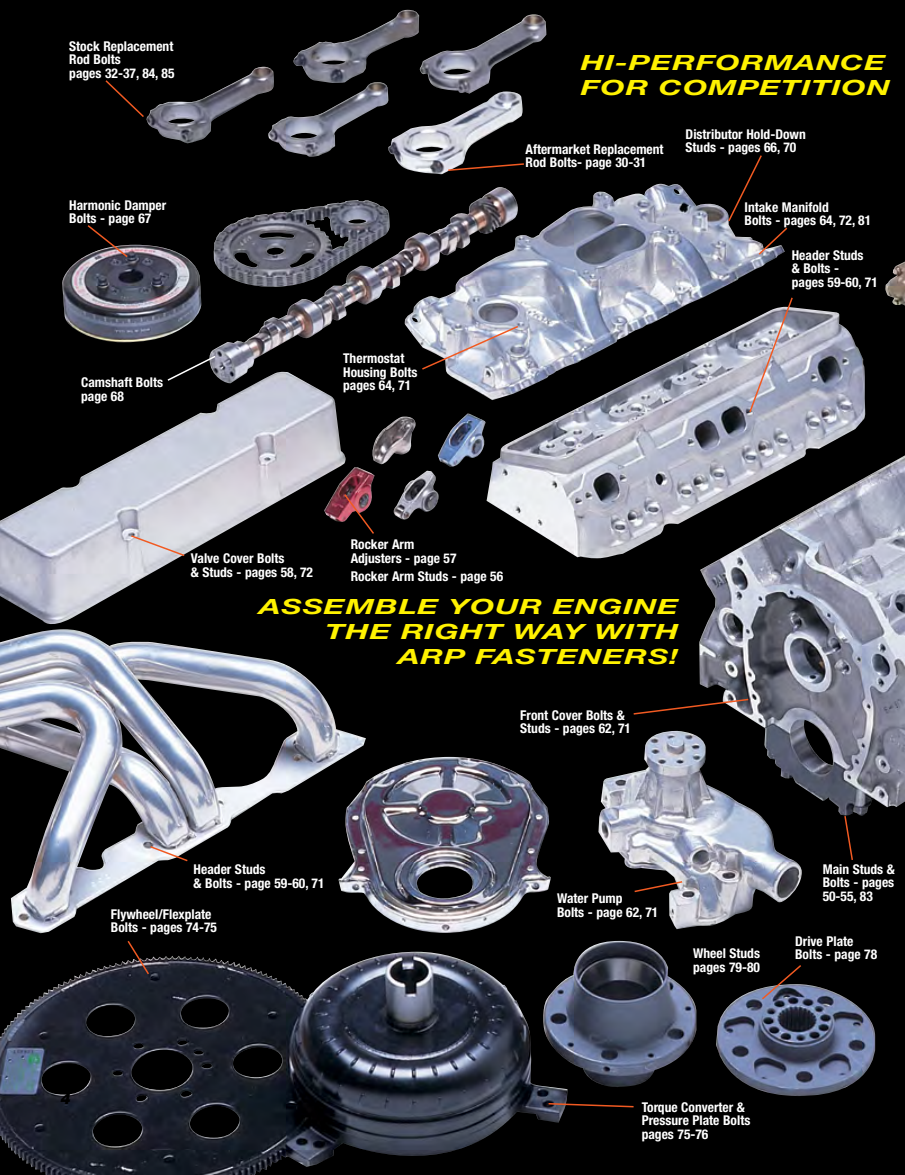
<style>
.page{position:relative;width:905px;height:1175px;background:#fff}
.page>*{position:absolute;margin:0;border:0;box-sizing:border-box;transform-origin:0 0}
.t1{font:italic 700 21px/25.2px "Helvetica Neue";letter-spacing:.025em;color:#fff200;text-align:right;scale:1.5 1}
.t2{font:italic 900 15px "Helvetica Neue";color:#000}
.t3{font:700 condensed 13.5px/13.5px "Helvetica Neue";color:#fff}
</style>
<div class="page">
<div style="left:0;top:10px;width:904px;height:1164px;background:#000;opacity:.45"></div>
<img style="left:146px;top:10px;width:400px;height:147px">
<svg style="left:166px;top:354px;width:51px;height:28px"></svg>
<svg style="left:130px;top:534px;width:56px;height:23px"></svg>
<svg style="left:420px;top:324px;width:100px;height:47px;background:#afafbb"></svg>
<svg style="left:86px;top:223px;width:43px;height:36px;background:#302626"></svg>
<svg style="left:104px;top:79px;width:41px;height:40px;background:#0b0401"></svg>
<svg style="left:446px;top:162px;width:79px;height:10px"></svg>
<svg style="left:149px;top:844px;width:40px;height:18px"></svg>
<svg style="left:126px;top:939px;width:24px;height:37px"></svg>
<svg style="left:547px;top:1102px;width:88px;height:6px"></svg>
<svg style="left:633px;top:880px;width:50px;height:13px"></svg>
<svg style="left:760px;top:963px;width:42px;height:38px;background:#312d36"></svg>
<svg style="left:843px;top:814px;width:11px;height:47px"></svg>
<svg style="left:748px;top:296px;width:46px;height:118px;background:#9896a3"></svg>
<svg style="left:726px;top:154px;width:62px;height:102px;background:#201d1e"></svg>
<svg style="left:252px;top:492px;width:498px;height:354px;background:#303035"></svg>
<div style="left:575px;top:49px;width:329px;height:60px;background:#000"></div>
<svg style="left:577px;top:24px;width:317px;height:105px"></svg>
<p class="t3" style="left:69px;top:39px;width:107px">Stock Replacement<br>Rod Bolts<br>pages 32-37, 84, 85</p>
<p class="t3" style="left:69px;top:198px;width:98px">Harmonic Damper<br>Bolts - page 67</p>
<p class="t3" style="left:81px;top:375px;width:83px">Camshaft Bolts page 68</p>
<p class="t3" style="left:343px;top:351px;width:76px">Thermostat<br>Housing Bolts pages 64, 71</p>
<h1 class="t1" style="left:581px;top:49px;width:208px;text-align:left">HI-PERFORMANCE<br>FOR COMPETITION</h1>
<p class="t3" style="left:525px;top:142px;width:139px">Aftermarket Replacement<br>Rod Bolts- page 30-31</p>
<p class="t3" style="left:685px;top:127px;width:122px">Distributor Hold-Down<br>Studs - pages 66, 70</p>
<p class="t3" style="left:744px;top:200px;width:128px">Intake Manifold<br>Bolts - pages 64, 72, 81</p>
<p class="t3" style="left:791px;top:248px;width:87px">Header Studs<br>&amp; Bolts -<br>pages 59-60, 71</p>
<p class="t3" style="left:191px;top:551px;width:124px">Valve Cover Bolts<br>&amp; Studs - pages 58, 72</p>
<p class="t3" style="left:351px;top:537px;width:107px">Rocker Arm<br>Adjusters - page 57</p>
<p class="t3" style="left:351px;top:569px;width:154px">Rocker Arm Studs - page 56</p>
<h1 class="t1" style="left:259px;top:593px;width:281px">ASSEMBLE YOUR ENGINE<br>THE RIGHT WAY WITH<br>ARP FASTENERS!</h1>
<p class="t3" style="left:520px;top:707px;width:112px">Front Cover Bolts &amp;<br>Studs - pages 62, 71</p>
<p class="t3" style="left:194px;top:862px;width:132px">Header Studs<br>&amp; Bolts - page 59-60, 71</p>
<p class="t3" style="left:557px;top:891px;width:67px">Water Pump</p>
<p class="t3" style="left:111px;top:907px;width:102px">Flywheel/Flexplate</p>
<p class="t3" style="left:557px;top:905px;width:103px">Bolts - page 62, 71</p>
<p class="t3" style="left:111px;top:920px;width:108px">Bolts - pages 74-75</p>
<p class="t3" style="left:693px;top:946px;width:68px">Wheel Studs pages 79-80</p>
<p class="t3" style="left:822px;top:861px;width:74px;text-align:justify">Main Studs &amp; Bolts - pages 50-55, 83</p>
<p class="t3" style="left:795px;top:934px;width:84px">Drive Plate<br>Bolts - page 78</p>
<p class="t2" style="left:61px;top:1089px;width:12px">4</p>
<p class="t3" style="left:641px;top:1100px;width:110px">Torque Converter &amp;<br>Pressure Plate Bolts pages 75-76</p>
</div>
